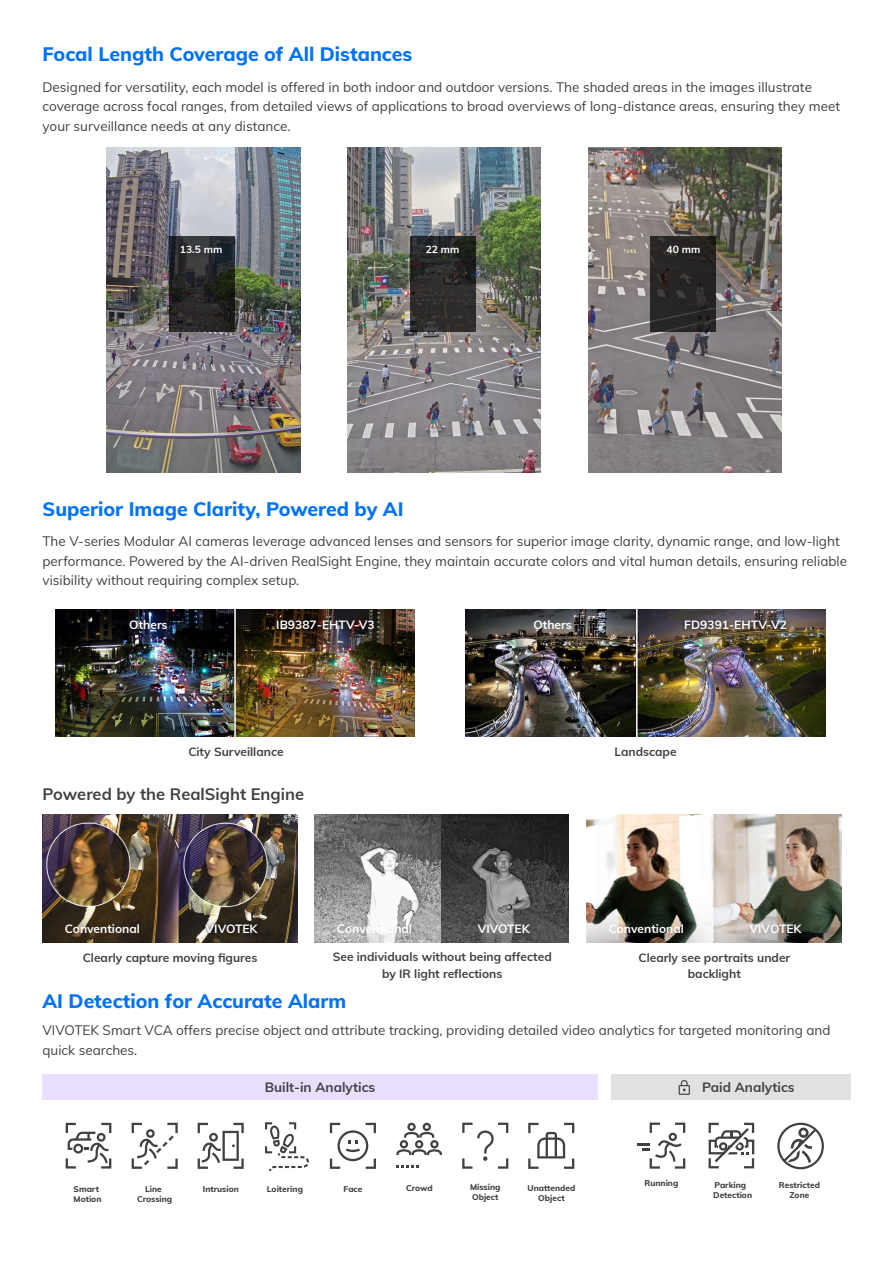
<style>
.page{position:relative;width:893px;height:1263px;background:#fff}
.page>*{position:absolute;margin:0;border:0;box-sizing:border-box;transform-origin:0 0}
.t1{font:800 19.5px "Mulish";color:#0072f8}
.t2{font:700 16.5px "Mulish";color:#414141}
.t3{font:13.5px/19.5px "Mulish";color:#414141}
.t4{font:700 13.5px "Mulish";color:#414141}
.t5{font:700 12px/16.5px "Mulish";color:#414141;text-align:center}
.t6{font:700 12px "Mulish";color:#fff}
.t7{font:700 10.35px "Mulish";color:#fff}
.t8{font:800 8.4px/10.1px "Mulish";color:#414141}
</style>
<div class="page">
<div style="left:43px;top:1075px;width:555px;height:25px;background:#eadeff"></div>
<div style="left:611px;top:1075px;width:239px;height:25px;background:#e1e1e1"></div>
<svg style="left:679px;top:1080px;width:11px;height:15px"></svg>
<img style="left:107px;top:147px;width:193px;height:326px">
<img style="left:315px;top:815px;width:253px;height:127px">
<img style="left:43px;top:815px;width:255px;height:127px">
<img style="left:587px;top:815px;width:255px;height:127px">
<img style="left:199px;top:916px;width:66px;height:27px">
<img style="left:56px;top:609px;width:359px;height:127px">
<img style="left:269px;top:612px;width:113px;height:42px">
<img style="left:465px;top:609px;width:171px;height:128px">
<img style="left:638px;top:609px;width:188px;height:128px">
<img style="left:678px;top:612px;width:116px;height:27px">
<svg style="left:708px;top:1123px;width:46px;height:45px"></svg>
<svg style="left:198px;top:1123px;width:46px;height:46px"></svg>
<svg style="left:528px;top:1123px;width:46px;height:46px"></svg>
<svg style="left:396px;top:1165px;width:23px;height:2px"></svg>
<svg style="left:396px;top:1123px;width:46px;height:32px"></svg>
<svg style="left:637px;top:1122px;width:48px;height:47px"></svg>
<svg style="left:132px;top:1123px;width:46px;height:46px"></svg>
<svg style="left:330px;top:1123px;width:46px;height:46px"></svg>
<svg style="left:462px;top:1122px;width:46px;height:47px"></svg>
<svg style="left:66px;top:1123px;width:45px;height:45px"></svg>
<svg style="left:265px;top:1122px;width:44px;height:49px"></svg>
<svg style="left:777px;top:1123px;width:47px;height:46px"></svg>
<svg style="left:169px;top:237px;width:66px;height:95px;background:#262727"></svg>
<img style="left:347px;top:147px;width:194px;height:326px">
<svg style="left:410px;top:237px;width:65px;height:95px;background:#2b2a29"></svg>
<img style="left:588px;top:147px;width:194px;height:326px">
<svg style="left:651px;top:237px;width:65px;height:95px;background:#282625"></svg>
<hr style="left:234px;top:602px;width:2px;height:138px;background:#fff">
<h1 class="t1" style="left:43px;top:40px;width:371px">Focal Length Coverage of All Distances</h1>
<p class="t3" style="left:43px;top:76px;width:799px">Designed for versatility, each model is offered in both indoor and outdoor versions. The shaded areas in the images illustrate coverage across focal ranges, from detailed views of applications to broad overviews of long-distance areas, ensuring they meet your surveillance needs at any distance.</p>
<p class="t7" style="left:180px;top:242px;width:44px">13.5 mm</p>
<p class="t7" style="left:426px;top:242px;width:35px">22 mm</p>
<p class="t7" style="left:667px;top:242px;width:35px">40 mm</p>
<h1 class="t1" style="left:43px;top:495px;width:363px">Superior Image Clarity, Powered by AI</h1>
<p class="t3" style="left:43px;top:531px;width:806px">The V-series Modular AI cameras leverage advanced lenses and sensors for superior image clarity, dynamic range, and low-light performance. Powered by the AI-driven RealSight Engine, they maintain accurate colors and vital human details, ensuring reliable visibility without requiring complex setup.</p>
<p class="t6" style="left:129px;top:616px;width:40px">Others</p>
<p class="t6" style="left:276px;top:616px;width:100px">IB9387-EHTV-V3</p>
<p class="t5" style="left:188px;top:743px;width:97px">City Surveillance</p>
<p class="t2" style="left:43px;top:782px;width:263px">Powered by the RealSight Engine</p>
<p class="t6" style="left:533px;top:616px;width:40px">Others</p>
<p class="t6" style="left:684px;top:616px;width:104px">FD9391-EHTV-V2</p>
<p class="t5" style="left:614px;top:743px;width:64px">Landscape</p>
<p class="t6" style="left:65px;top:920px;width:77px">Conventional</p>
<p class="t6" style="left:206px;top:920px;width:53px">VIVOTEK</p>
<p class="t6" style="left:337px;top:920px;width:77px">Conventional</p>
<p class="t6" style="left:478px;top:920px;width:53px">VIVOTEK</p>
<p class="t6" style="left:609px;top:920px;width:77px">Conventional</p>
<p class="t6" style="left:750px;top:920px;width:53px">VIVOTEK</p>
<p class="t5" style="left:83px;top:948px;width:176px">Clearly capture moving figures</p>
<p class="t5" style="left:333px;top:948px;width:221px">See individuals without being affected by IR light reflections</p>
<p class="t5" style="left:638px;top:949px;width:153px">Clearly see portraits under backlight</p>
<h1 class="t1" style="left:43px;top:987px;width:305px">AI Detection for Accurate Alarm</h1>
<p class="t3" style="left:43px;top:1020px;width:789px">VIVOTEK Smart VCA offers precise object and attribute tracking, providing detailed video analytics for targeted monitoring and quick searches.</p>
<p class="t4" style="left:265px;top:1078px;width:112px">Built-in Analytics</p>
<p class="t4" style="left:702px;top:1078px;width:94px">Paid Analytics</p>
<p class="t8" style="left:406px;top:1182px;width:28px">Crowd</p>
<p class="t8" style="left:644px;top:1178px;width:35px">Running</p>
<p class="t8" style="left:74px;top:1183px;width:29px">Smart<br>Motion</p>
<p class="t8" style="left:267px;top:1183px;width:38px">Loitering</p>
<p class="t8" style="left:779px;top:1179px;width:43px;text-align:center">Restricted<br>Zone</p>
<p class="t8" style="left:713px;top:1179px;width:40px">Parking<br>Detection</p>
<p class="t8" style="left:137px;top:1183px;width:37px;text-align:center">Line<br>Crossing</p>
<p class="t8" style="left:344px;top:1183px;width:20px">Face</p>
<p class="t8" style="left:470px;top:1181px;width:32px">Missing<br>Object</p>
<p class="t8" style="left:203px;top:1183px;width:38px">Intrusion</p>
<p class="t8" style="left:527px;top:1182px;width:49px;text-align:center">Unattended<br>Object</p>
</div>
